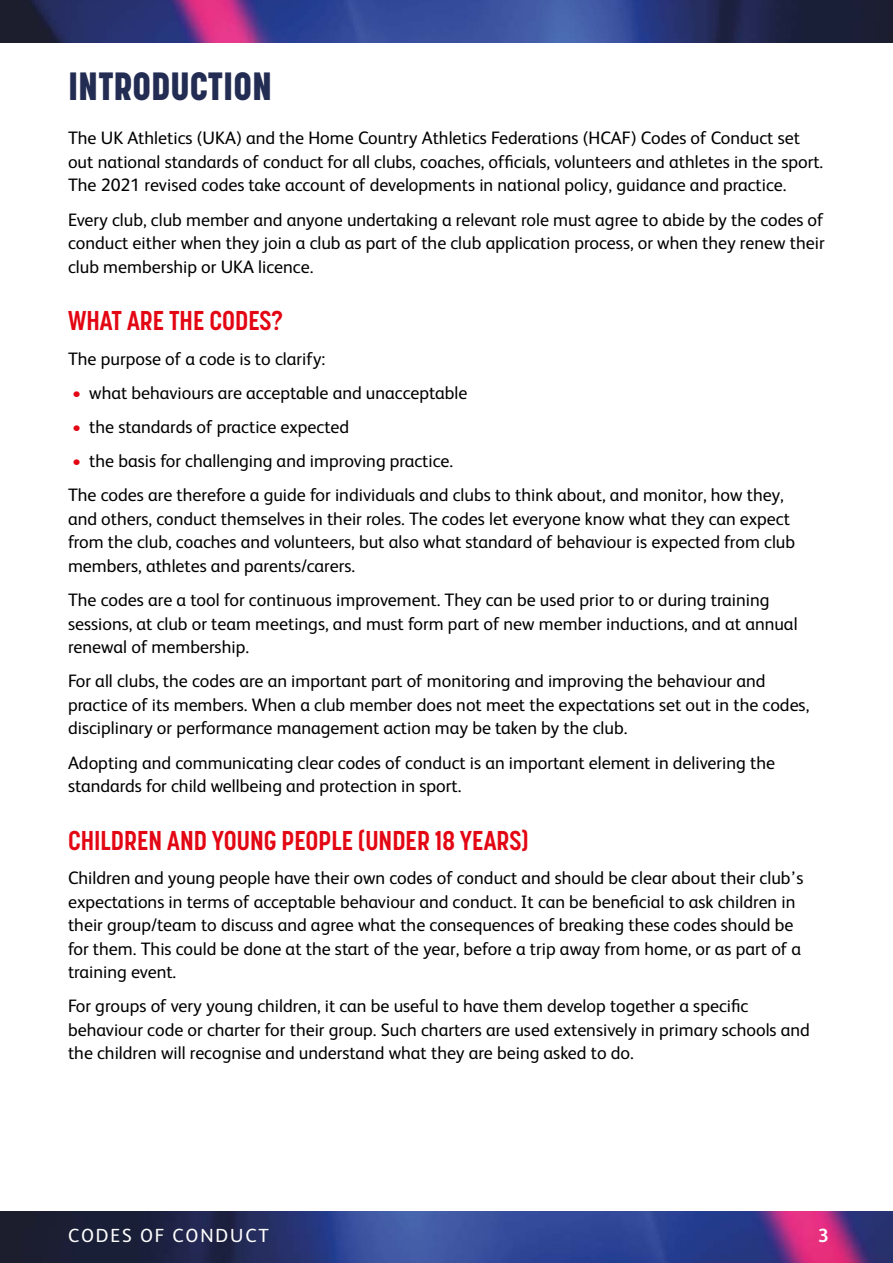
<style>
.page{position:relative;width:893px;height:1263px;background:#fff}
.page>*{position:absolute;margin:0;border:0;box-sizing:border-box;transform-origin:0 0}
.main_section_head{font:800 39px "Korolev Condensed";color:#232c52}
.sub_section_head{font:700 27px "Korolev Condensed";color:#e30613}
.t1{font:19.05px "FS Albert";letter-spacing:.1em;color:#fff}
.t2{font:700 19.05px "FS Albert";color:#fff}
.safe-main{font:18px/23.5px "FS Albert";color:#000}
.s1{color:#e30613}
</style>
<div class="page">
<img style="left:0;top:1211px;width:893px;height:52px">
<img style="left:0;top:0;width:893px;height:43px">
<p class="main_section_head" style="left:68px;top:62px;width:206px">INTRODUCTION</p>
<p class="safe-main" style="left:68px;top:126px;width:757px">The UK Athletics (UKA) and the Home Country Athletics Federations (HCAF) Codes of Conduct set out national standards of conduct for all clubs, coaches, officials, volunteers and athletes in the sport.<br>The 2021 revised codes take account of developments in national policy, guidance and practice.</p>
<p class="safe-main" style="left:68px;top:208px;width:758px;text-align:justify">Every club, club member and anyone undertaking a relevant role must agree to abide by the codes of conduct either when they join a club as part of the club application process, or when they renew their club membership or UKA licence.</p>
<p class="sub_section_head" style="left:68px;top:305px;width:216px">WHAT ARE THE CODES?</p>
<p class="safe-main" style="left:68px;top:347px;width:259px">The purpose of a code is to clarify:</p>
<p class="safe-main" style="left:72px;top:381px;width:397px"><span class="s1">•</span> what behaviours are acceptable and unacceptable</p>
<p class="safe-main" style="left:72px;top:415px;width:278px"><span class="s1">•</span> the standards of practice expected</p>
<p class="safe-main" style="left:72px;top:449px;width:382px"><span class="s1">•</span> the basis for challenging and improving practice.</p>
<p class="safe-main" style="left:68px;top:483px;width:729px">The codes are therefore a guide for individuals and clubs to think about, and monitor, how they, and others, conduct themselves in their roles. The codes let everyone know what they can expect from the club, coaches and volunteers, but also what standard of behaviour is expected from club members, athletes and parents/carers.</p>
<p class="safe-main" style="left:68px;top:588px;width:731px">The codes are a tool for continuous improvement. They can be used prior to or during training sessions, at club or team meetings, and must form part of new member inductions, and at annual renewal of membership.</p>
<p class="safe-main" style="left:68px;top:669px;width:743px">For all clubs, the codes are an important part of monitoring and improving the behaviour and practice of its members. When a club member does not meet the expectations set out in the codes, disciplinary or performance management action may be taken by the club.</p>
<p class="safe-main" style="left:68px;top:751px;width:709px">Adopting and communicating clear codes of conduct is an important element in delivering the standards for child wellbeing and protection in sport.</p>
<p class="sub_section_head" style="left:68px;top:824px;width:462px">CHILDREN AND YOUNG PEOPLE (UNDER 18 YEARS)</p>
<p class="safe-main" style="left:68px;top:866px;width:737px">Children and young people have their own codes of conduct and should be clear about their club’s expectations in terms of acceptable behaviour and conduct. It can be beneficial to ask children in their group/team to discuss and agree what the consequences of breaking these codes should be for them. This could be done at the start of the year, before a trip away from home, or as part of a training event.</p>
<p class="safe-main" style="left:68px;top:994px;width:743px">For groups of very young children, it can be useful to have them develop together a specific behaviour code or charter for their group. Such charters are used extensively in primary schools and the children will recognise and understand what they are being asked to do.</p>
<p class="t1" style="left:68px;top:1224px;width:202px">CODES OF CONDUCT</p>
<p class="t2" style="left:818px;top:1224px;width:12px">3</p>
</div>
